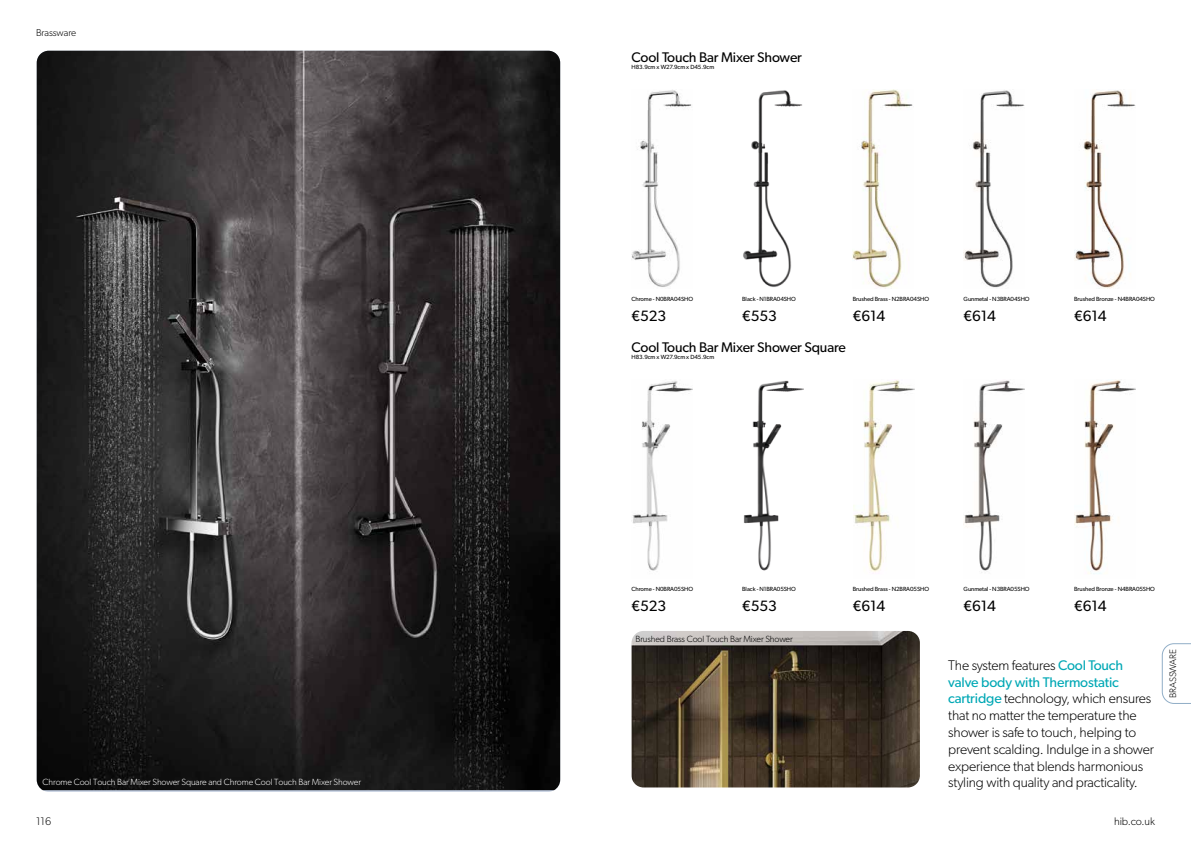
<style>
.page{position:relative;width:1191px;height:842px;background:#fff}
.page>*{position:absolute;margin:0;border:0;box-sizing:border-box;transform-origin:0 0}
.t1{font:15px "Gibson";letter-spacing:-.01em;color:#000}
.t2{font:300 14px/16.8px "Gibson";letter-spacing:-.01em;color:#000}
.t3{font:14px "Gibson";letter-spacing:-.01em;color:#000}
.t4{font:300 11px "Gibson";letter-spacing:-.01em;color:#000}
.t5{font:300 10px "Gibson";letter-spacing:-.005em;color:#000}
.t6{font:300 9.5px "Gibson";letter-spacing:-.01em;color:#000}
.t7{font:300 9px "Gibson";letter-spacing:-.01em;color:#fff}
.t8{font:300 9px "Gibson";letter-spacing:-.01em;color:#000}
.t9{font:6px "Gibson";letter-spacing:-.01em;color:#000}
.s1{font-weight:400;color:#00a8b5}
</style>
<div class="page">
<img style="left:963px;top:380px;width:61px;height:193px">
<img style="left:853px;top:380px;width:61px;height:192px">
<img style="left:743px;top:380px;width:60px;height:191px">
<img style="left:632px;top:381px;width:60px;height:190px">
<img style="left:1074px;top:380px;width:61px;height:194px">
<img style="left:631px;top:89px;width:61px;height:198px">
<img style="left:743px;top:90px;width:59px;height:197px">
<img style="left:853px;top:89px;width:60px;height:199px">
<img style="left:963px;top:90px;width:61px;height:198px">
<img style="left:1074px;top:90px;width:61px;height:198px">
<img style="left:631px;top:631px;width:289px;height:156px">
<img style="left:37px;top:51px;width:523px;height:739px">
<svg style="left:1161px;top:643px;width:30px;height:61px"></svg>
<h3 class="t5" style="left:36px;top:26px;width:42px">Brassware</h3>
<h3 class="t7" style="left:43px;top:776px;width:320px">Chrome Cool Touch Bar Mixer Shower Square and Chrome Cool Touch Bar Mixer Shower</h3>
<h2 class="t3" style="left:631px;top:48px;width:172px">Cool Touch Bar Mixer Shower</h2>
<p class="t9" style="left:631px;top:63px;width:84px">H83.9cm x W27.9cm x D45.9cm</p>
<p class="t9" style="left:631px;top:295px;width:63px">Chrome - N0BRA04SHO</p>
<p class="t9" style="left:742px;top:295px;width:55px">Black - N1BRA04SHO</p>
<p class="t9" style="left:853px;top:295px;width:78px">Brushed Brass - N2BRA04SHO</p>
<p class="t9" style="left:963px;top:295px;width:68px">Gunmetal - N3BRA04SHO</p>
<p class="t9" style="left:1074px;top:295px;width:82px">Brushed Bronze - N4BRA04SHO</p>
<h1 class="t1" style="left:631px;top:306px;width:36px">€523</h1>
<h1 class="t1" style="left:742px;top:306px;width:36px">€553</h1>
<h1 class="t1" style="left:853px;top:306px;width:34px">€614</h1>
<h1 class="t1" style="left:963px;top:306px;width:34px">€614</h1>
<h1 class="t1" style="left:1074px;top:306px;width:34px">€614</h1>
<h2 class="t3" style="left:631px;top:339px;width:216px">Cool Touch Bar Mixer Shower Square</h2>
<p class="t9" style="left:631px;top:353px;width:84px">H83.9cm x W27.9cm x D45.9cm</p>
<p class="t9" style="left:631px;top:585px;width:63px">Chrome - N0BRA05SHO</p>
<p class="t9" style="left:742px;top:585px;width:55px">Black - N1BRA05SHO</p>
<p class="t9" style="left:853px;top:585px;width:78px">Brushed Brass - N2BRA05SHO</p>
<p class="t9" style="left:963px;top:585px;width:68px">Gunmetal - N3BRA05SHO</p>
<p class="t9" style="left:1074px;top:585px;width:82px">Brushed Bronze - N4BRA05SHO</p>
<h1 class="t1" style="left:631px;top:596px;width:36px">€523</h1>
<h1 class="t1" style="left:742px;top:596px;width:36px">€553</h1>
<h1 class="t1" style="left:853px;top:596px;width:34px">€614</h1>
<h1 class="t1" style="left:963px;top:596px;width:34px">€614</h1>
<h1 class="t1" style="left:1074px;top:597px;width:34px">€614</h1>
<h3 class="t8" style="left:635px;top:634px;width:159px">Brushed Brass Cool Touch Bar Mixer Shower</h3>
<p class="t2" style="left:948px;top:656px;width:207px">The system features <span class="s1">Cool Touch valve body with Thermostatic cartridge</span> technology, which ensures that no matter the temperature the shower is safe to touch, helping to prevent scalding. Indulge in a shower experience that blends harmonious styling with quality and practicality.</p>
<h3 class="t6" style="left:1167px;top:698px;width:50px;rotate:-90deg">BRASSWARE</h3>
<h3 class="t4" style="left:36px;top:814px;width:17px">116</h3>
<h3 class="t4" style="left:1114px;top:814px;width:42px">hib.co.uk</h3>
</div>
